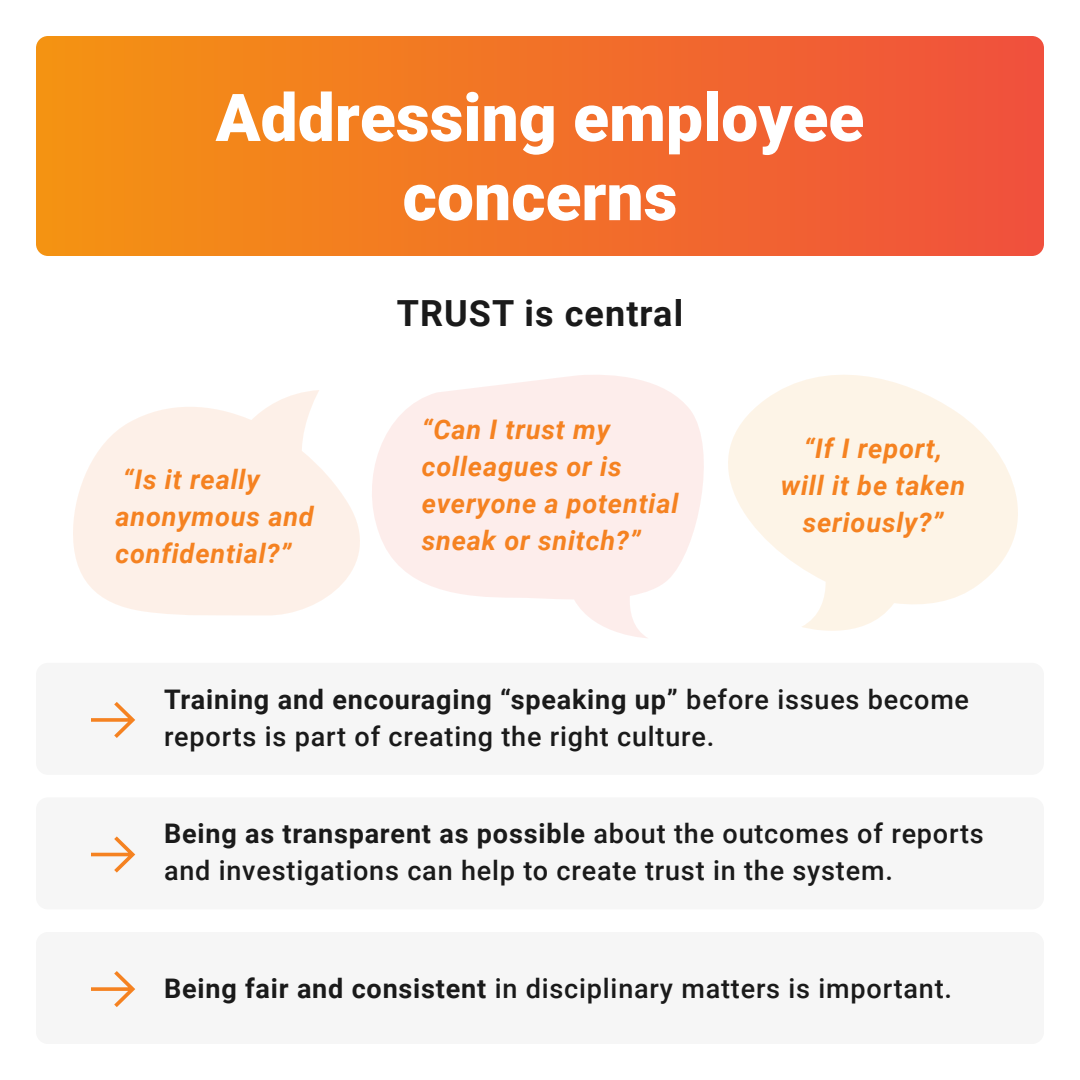
<style>
.page{position:relative;width:1080px;height:1080px;background:#fff}
.page>*{position:absolute;margin:0;border:0;box-sizing:border-box;transform-origin:0 0}
.t1{font:900 66px/79.2px "Roboto";color:#fff;text-align:center}
.t2{font:700 36px "Roboto";letter-spacing:.03em;color:#1a1a1a}
.t3{font:500 27px/37px "Roboto";letter-spacing:.03em;color:#1a1a1a}
.t4{font:italic 700 27px/37px "Roboto";letter-spacing:.03em;color:#f58221}
.s1{font-weight:700}
</style>
<div class="page">
<div style="left:36px;top:932px;width:1008px;height:112px;background:#f6f6f6;border-radius:12px"></div>
<img style="left:36px;top:36px;width:1008px;height:220px">
<svg style="left:728px;top:375px;width:290px;height:256px;fill:#fdf4e7"></svg>
<div style="left:36px;top:663px;width:1008px;height:112px;background:#f6f6f6;border-radius:12px"></div>
<svg style="left:91px;top:702px;width:44px;height:36px"></svg>
<div style="left:36px;top:797px;width:1008px;height:112px;background:#f6f6f6;border-radius:12px"></div>
<svg style="left:91px;top:836px;width:44px;height:37px"></svg>
<svg style="left:91px;top:971px;width:44px;height:36px"></svg>
<svg style="left:73px;top:390px;width:287px;height:226px;fill:#fdf0e8"></svg>
<svg style="left:372px;top:375px;width:332px;height:263px;fill:#fdedeb"></svg>
<p class="t1" style="left:216px;top:75px;width:650px">Addressing employee concerns</p>
<p class="t4" style="left:116px;top:460px;width:200px">“Is it really anonymous and confidential?”</p>
<p class="t2" style="left:397px;top:288px;width:288px">TRUST is central</p>
<p class="t4" style="left:422px;top:410px;width:258px">“Can I trust my colleagues or is everyone a potential sneak or snitch?”</p>
<p class="t4" style="left:781px;top:429px;width:186px;text-align:center">“If I report, will it be taken seriously?”</p>
<p class="t3" style="left:164px;top:680px;width:807px"><span class="s1">Training and encouraging “speaking up”</span> before issues become reports is part of creating the right culture.</p>
<p class="t3" style="left:164px;top:814px;width:821px"><span class="s1">Being as transparent as possible</span> about the outcomes of reports and investigations can help to create trust in the system.</p>
<p class="t3" style="left:164px;top:969px;width:790px"><span class="s1">Being fair and consistent</span> in disciplinary matters is important.</p>
</div>
